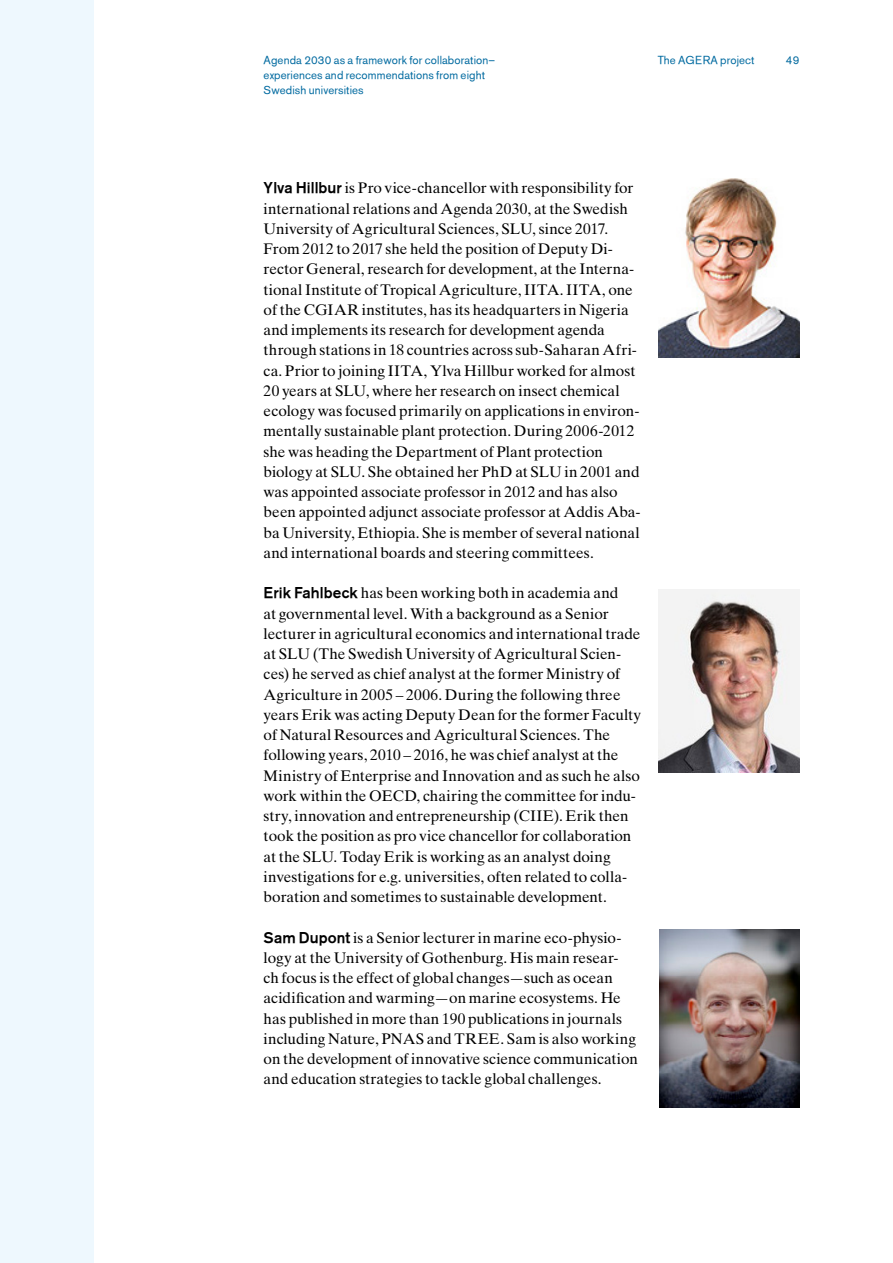
<style>
.page{position:relative;width:893px;height:1263px;background:#fff}
.page>*{position:absolute;margin:0;border:0;box-sizing:border-box;transform-origin:0 0}
.t1{font:15.3px/20.2px "Times Ten LT Std";color:#000}
.t2{font:11.4px/15px "Akzidenz Grotesk BE";letter-spacing:.01em;color:#006aa0}
.t3{font:11.4px "Akzidenz Grotesk BE";color:#00699e}
.s1{font-family:"Akzidenz Grotesk BE Md"}
</style>
<div class="page">
<img style="left:659px;top:179px;width:140px;height:178px">
<img style="left:659px;top:590px;width:140px;height:183px">
<img style="left:659px;top:929px;width:140px;height:179px">
<div style="left:0;top:0;width:94px;height:1263px;background:#eef8fe"></div>
<p class="t2" style="left:264px;top:52px;width:233px">Agenda 2030 as a framework for collaboration– experiences and recommendations from eight<br>Swedish universities</p>
<p class="t2" style="left:658px;top:52px;width:98px">The AGERA project</p>
<p class="t3" style="left:786px;top:53px;width:15px">49</p>
<p class="t1" style="left:264px;top:178px;width:379px"><span class="s1">Ylva Hillbur</span> is Pro vice-chancellor with responsibility for international relations and Agenda 2030, at the Swedish University of Agricultural Sciences, SLU, since 2017.<br>From 2012 to 2017 she held the position of Deputy Di&shy;rector General, research for development, at the Interna&shy;tional Institute of Tropical Agriculture, IITA. IITA, one of the CGIAR institutes, has its headquarters in Nigeria and implements its research for development agenda through stations in 18 countries across sub-Saharan Afri&shy;ca. Prior to joining IITA, Ylva Hillbur worked for almost 20 years at SLU, where her research on insect chemical ecology was focused primarily on applications in environ&shy;mentally sustainable plant protection. During 2006-2012 she was heading the Department of Plant protection biology at SLU. She obtained her PhD at SLU in 2001 and was appointed associate professor in 2012 and has also been appointed adjunct associate professor at Addis Aba&shy;ba University, Ethiopia. She is member of several national and international boards and steering committees.</p>
<p class="t1" style="left:264px;top:583px;width:379px"><span class="s1">Erik Fahlbeck</span> has been working both in academia and<br>at governmental level. With a background as a Senior lecturer in agricultural economics and international trade at SLU (The Swedish University of Agricultural Scien&shy;ces) he served as chief analyst at the former Ministry of Agriculture in 2005 – 2006. During the following three years Erik was acting Deputy Dean for the former Faculty of Natural Resources and Agricultural Sciences. The following years, 2010 – 2016, he was chief analyst at the Ministry of Enterprise and Innovation and as such he also work within the OECD, chairing the committee for indu&shy;stry, innovation and entrepreneurship (CIIE). Erik then took the position as pro vice chancellor for collaboration at the SLU. Today Erik is working as an analyst doing investigations for e.g. universities, often related to colla&shy;boration and sometimes to sustainable development.</p>
<p class="t1" style="left:264px;top:927px;width:376px"><span class="s1">Sam Dupont</span> is a Senior lecturer in marine eco-physio&shy;logy at the University of Gothenburg. His main resear-<br>ch focus is the effect of global changes—such as ocean acidification and warming—on marine ecosystems. He has published in more than 190 publications in journals including Nature, PNAS and TREE. Sam is also working on the development of innovative science communication and education strategies to tackle global challenges.</p>
</div>
